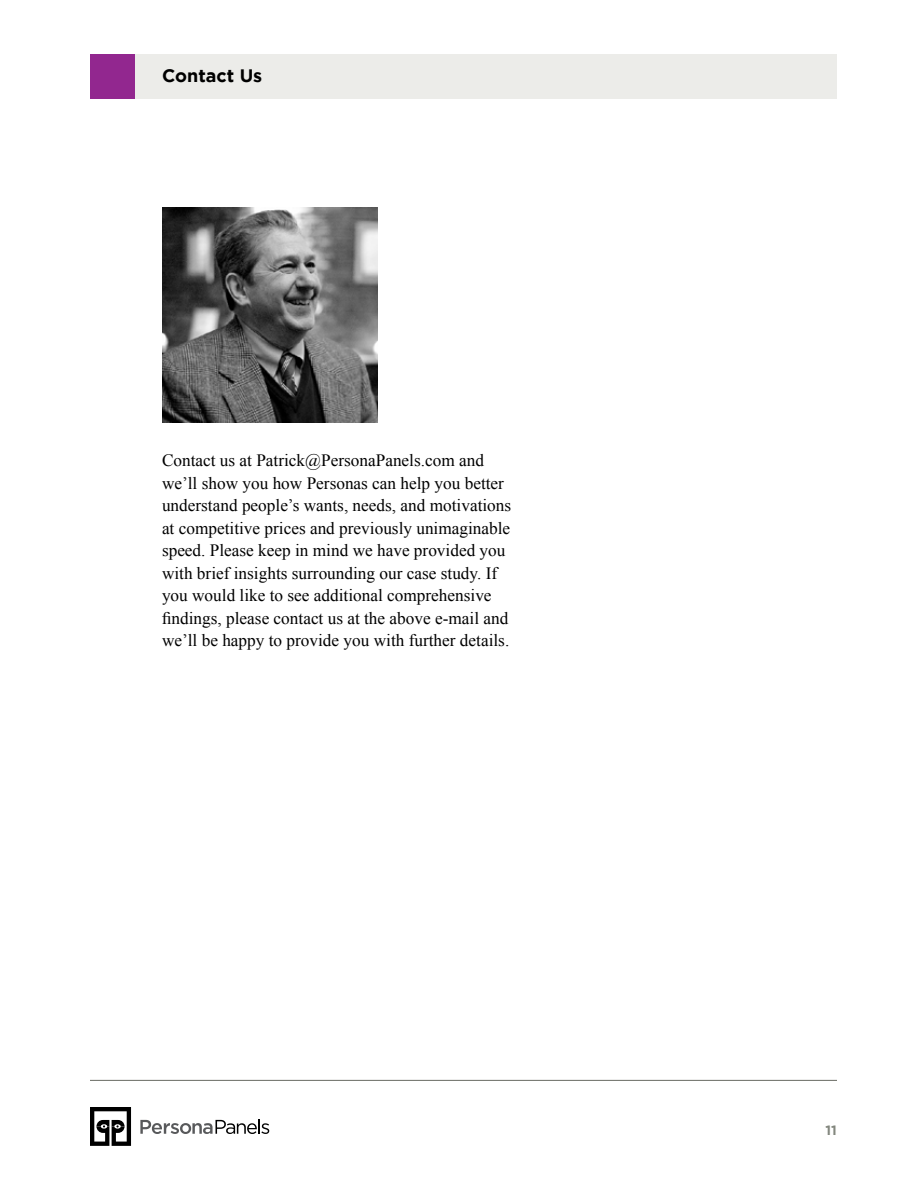
<style>
.page{position:relative;width:918px;height:1188px;background:#fff}
.page>*{position:absolute;margin:0;border:0;box-sizing:border-box;transform-origin:0 0}
.t1{font:700 18px "Gotham";color:#000}
.t2{font:17.25px/22.5px "Times New Roman";color:#000}
.t3{font:700 13.5px "Gotham";color:#83877e}
</style>
<div class="page">
<hr style="left:90px;top:1080px;width:747px;height:1px;background:#686b62">
<svg style="left:90px;top:1107px;width:41px;height:39px"></svg>
<svg style="left:140px;top:1119px;width:129px;height:15px"></svg>
<div style="left:135px;top:54px;width:702px;height:45px;background:#ecece9"></div>
<div style="left:90px;top:54px;width:45px;height:45px;background:#92278f"></div>
<img style="left:162px;top:207px;width:216px;height:216px">
<p class="t1" style="left:162px;top:65px;width:102px">Contact Us</p>
<p class="t2" style="left:162px;top:449px;width:351px">Contact us at Patrick@PersonaPanels.com and we’ll show you how Personas can help you better understand people’s wants, needs, and motivations at competitive prices and previously unimaginable speed. Please keep in mind we have provided you with brief insights surrounding our case study. If you would like to see additional comprehensive findings, please contact us at the above e-mail and we’ll be happy to provide you with further details.</p>
<p class="t3" style="left:826px;top:1122px;width:13px">11</p>
</div>
